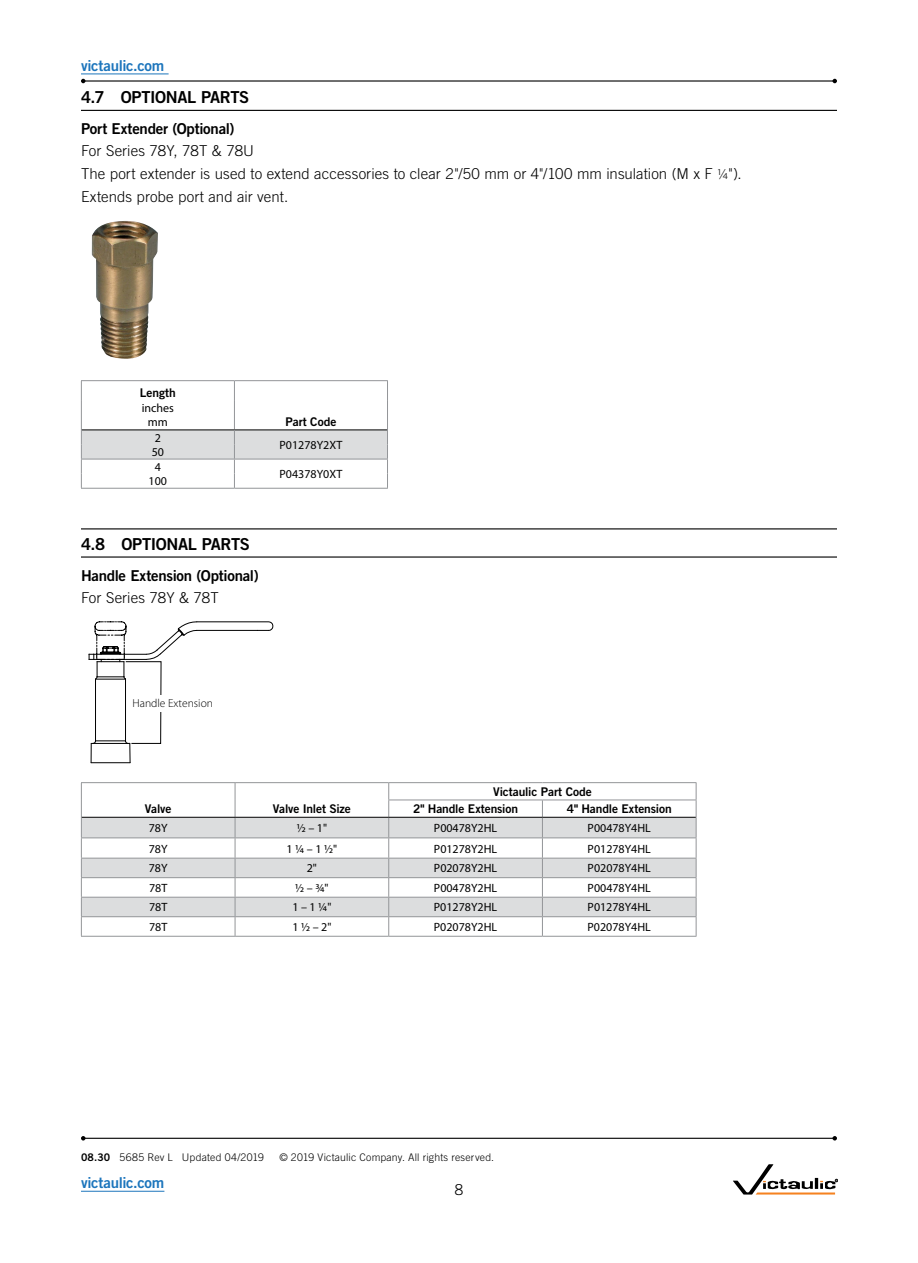
<style>
.page{position:relative;width:918px;height:1263px;background:#fff}
.page>*{position:absolute;margin:0;border:0;box-sizing:border-box;transform-origin:0 0}
.t1{font:16.5px "Trade Gothic LT Std Bd 2";letter-spacing:-.02em;color:#000}
.t2{font:300 15px/22.8px "Trade Gothic LT Std";letter-spacing:.005em;color:#000}
.t3{font:15px "Trade Gothic LT Std Bd 2";letter-spacing:-.015em;color:#000}
.t4{font:15px "Trade Gothic LT Std Bd 2";letter-spacing:-.02em;color:#1c75bc}
.t5{font:12px/13.5px "Myriad Pro";color:#000;text-align:center}
.t6{font:12px/17.2px "Trade Gothic LT Std Bd 2";letter-spacing:-.01em;color:#000}
.t7{font:300 11.55px "Myriad Pro";color:#000}
.t8{font:300 10.5px "Trade Gothic LT Std";letter-spacing:.02em;color:#000}
.s1{font-family:"Myriad Pro"}
.s2{font-family:"Trade Gothic LT Std Bd 2";font-weight:400}
</style>
<div class="page">
<hr style="left:81px;top:1191px;width:83px;height:1px;background:#1c75bc">
<hr style="left:83px;top:80px;width:752px;height:2px;background:#000">
<svg style="left:81px;top:79px;width:5px;height:4px"></svg>
<svg style="left:832px;top:79px;width:5px;height:4px"></svg>
<hr style="left:81px;top:74px;width:88px;height:1px;background:#1c75bc">
<hr style="left:83px;top:1138px;width:752px;height:1px;background:#000">
<svg style="left:81px;top:1136px;width:5px;height:4px"></svg>
<svg style="left:832px;top:1136px;width:5px;height:4px"></svg>
<svg style="left:733px;top:1164px;width:105px;height:30px"></svg>
<hr style="left:81px;top:110px;width:756px;height:1px;background:#000">
<hr style="left:81px;top:528px;width:756px;height:1px;background:#000">
<hr style="left:81px;top:556px;width:756px;height:2px;background:#000">
<img style="left:92px;top:221px;width:66px;height:138px">
<hr style="left:81px;top:380px;width:153px;height:1px;background:#939598">
<hr style="left:234px;top:380px;width:154px;height:1px;background:#939598">
<hr style="left:81px;top:488px;width:153px;height:1px;background:#939598">
<hr style="left:234px;top:488px;width:154px;height:1px;background:#939598">
<svg style="left:81px;top:381px;width:307px;height:107px"></svg>
<hr style="left:81px;top:459px;width:153px;height:1px;background:#939598">
<hr style="left:234px;top:459px;width:154px;height:1px;background:#939598">
<svg style="left:89px;top:621px;width:184px;height:142px"></svg>
<div style="left:154px;top:695px;width:12px;height:17px;background:#fff"></div>
<svg style="left:82px;top:818px;width:614px;height:98px;fill:#dcddde"></svg>
<hr style="left:81px;top:877px;width:154px;height:1px;background:#939598">
<hr style="left:235px;top:877px;width:154px;height:1px;background:#939598">
<hr style="left:389px;top:877px;width:153px;height:1px;background:#939598">
<hr style="left:542px;top:877px;width:155px;height:1px;background:#939598">
<hr style="left:81px;top:897px;width:154px;height:1px;background:#939598">
<hr style="left:235px;top:897px;width:154px;height:1px;background:#939598">
<hr style="left:389px;top:897px;width:153px;height:1px;background:#939598">
<hr style="left:542px;top:897px;width:155px;height:1px;background:#939598">
<hr style="left:81px;top:916px;width:154px;height:1px;background:#939598">
<hr style="left:235px;top:916px;width:154px;height:1px;background:#939598">
<hr style="left:389px;top:916px;width:153px;height:1px;background:#939598">
<hr style="left:542px;top:916px;width:155px;height:1px;background:#939598">
<hr style="left:81px;top:936px;width:154px;height:1px;background:#939598">
<hr style="left:235px;top:936px;width:154px;height:1px;background:#939598">
<hr style="left:389px;top:936px;width:153px;height:1px;background:#939598">
<hr style="left:542px;top:936px;width:155px;height:1px;background:#939598">
<hr style="left:81px;top:858px;width:154px;height:1px;background:#939598">
<hr style="left:235px;top:858px;width:154px;height:1px;background:#939598">
<hr style="left:389px;top:858px;width:153px;height:1px;background:#939598">
<hr style="left:542px;top:858px;width:155px;height:1px;background:#939598">
<hr style="left:81px;top:837px;width:154px;height:1px;background:#939598">
<hr style="left:235px;top:837px;width:154px;height:1px;background:#939598">
<hr style="left:389px;top:837px;width:153px;height:1px;background:#939598">
<hr style="left:542px;top:837px;width:155px;height:1px;background:#939598">
<hr style="left:81px;top:782px;width:154px;height:1px;background:#939598">
<hr style="left:235px;top:782px;width:154px;height:1px;background:#939598">
<hr style="left:389px;top:782px;width:153px;height:1px;background:#939598">
<hr style="left:542px;top:782px;width:155px;height:1px;background:#939598">
<svg style="left:81px;top:783px;width:1px;height:153px"></svg>
<svg style="left:235px;top:783px;width:1px;height:153px"></svg>
<hr style="left:388px;top:799px;width:154px;height:1px;background:#939598">
<svg style="left:388px;top:783px;width:1px;height:153px"></svg>
<hr style="left:542px;top:799px;width:155px;height:1px;background:#939598">
<svg style="left:542px;top:800px;width:1px;height:136px"></svg>
<svg style="left:696px;top:783px;width:1px;height:153px"></svg>
<hr style="left:82px;top:817px;width:153px;height:1px;background:#000">
<hr style="left:235px;top:817px;width:154px;height:1px;background:#000">
<hr style="left:389px;top:817px;width:153px;height:1px;background:#000">
<hr style="left:542px;top:817px;width:154px;height:1px;background:#000">
<p class="t4" style="left:81px;top:56px;width:85px">victaulic.com</p>
<h1 class="t1" style="left:81px;top:87px;width:170px">4.7 OPTIONAL PARTS</h1>
<p class="t3" style="left:81px;top:119px;width:155px">Port Extender (Optional)</p>
<p class="t2" style="left:81px;top:139px;width:662px">For Series 78Y, 78T &amp; 78U<br>The port extender is used to extend accessories to clear 2"/50 mm or 4"/100 mm insulation (M x F <span class="s1">1/4</span>").<br>Extends probe port and air vent.</p>
<p class="t6" style="left:140px;top:383px;width:37px">Length</p>
<p class="t5" style="left:142px;top:401px;width:34px">inches mm</p>
<p class="t5" style="left:155px;top:431px;width:8px">2</p>
<p class="t5" style="left:152px;top:444px;width:14px;line-height:15px;text-align:left">50<br>4</p>
<p class="t5" style="left:149px;top:474px;width:20px">100</p>
<h1 class="t1" style="left:81px;top:534px;width:171px">4.8 OPTIONAL PARTS</h1>
<p class="t3" style="left:81px;top:566px;width:179px">Handle Extension (Optional)</p>
<p class="t2" style="left:81px;top:586px;width:139px">For Series 78Y &amp; 78T</p>
<p class="t6" style="left:286px;top:412px;width:52px">Part Code</p>
<p class="t5" style="left:280px;top:438px;width:64px">P01278Y2XT</p>
<p class="t5" style="left:280px;top:467px;width:64px">P04378Y0XT</p>
<p class="t7" style="left:132px;top:697px;width:82px">Handle Extension</p>
<p class="t6" style="left:145px;top:800px;width:28px">Valve</p>
<p class="t6" style="left:273px;top:800px;width:80px">Valve Inlet Size</p>
<p class="t6" style="left:413px;top:782px;width:180px;text-indent:80px">Victaulic Part Code<br>2" Handle Extension</p>
<p class="t6" style="left:567px;top:800px;width:106px">4" Handle Extension</p>
<p class="t5" style="left:149px;top:821px;width:20px">78Y</p>
<p class="t5" style="left:297px;top:821px;width:32px">½ – 1"</p>
<p class="t5" style="left:434px;top:821px;width:65px">P00478Y2HL</p>
<p class="t5" style="left:588px;top:821px;width:65px">P00478Y4HL</p>
<p class="t5" style="left:149px;top:841px;width:20px">78Y</p>
<p class="t5" style="left:287px;top:841px;width:52px">1 ¼ – 1 ½"</p>
<p class="t5" style="left:434px;top:841px;width:65px">P01278Y2HL</p>
<p class="t5" style="left:588px;top:841px;width:65px">P01278Y4HL</p>
<p class="t5" style="left:149px;top:861px;width:20px">78Y</p>
<p class="t5" style="left:307px;top:861px;width:12px">2"</p>
<p class="t5" style="left:434px;top:861px;width:65px">P02078Y2HL</p>
<p class="t5" style="left:588px;top:861px;width:65px">P02078Y4HL</p>
<p class="t5" style="left:149px;top:881px;width:20px">78T</p>
<p class="t5" style="left:295px;top:881px;width:35px">½ – ¾"</p>
<p class="t5" style="left:434px;top:881px;width:65px">P00478Y2HL</p>
<p class="t5" style="left:588px;top:881px;width:65px">P00478Y4HL</p>
<p class="t5" style="left:149px;top:900px;width:20px">78T</p>
<p class="t5" style="left:292px;top:900px;width:41px">1 – 1 ¼"</p>
<p class="t5" style="left:434px;top:900px;width:65px">P01278Y2HL</p>
<p class="t5" style="left:588px;top:900px;width:65px">P01278Y4HL</p>
<p class="t5" style="left:149px;top:920px;width:20px">78T</p>
<p class="t5" style="left:292px;top:920px;width:41px">1 ½ – 2"</p>
<p class="t5" style="left:434px;top:920px;width:65px">P02078Y2HL</p>
<p class="t5" style="left:588px;top:920px;width:65px">P02078Y4HL</p>
<p class="t8" style="left:81px;top:1151px;width:185px"><span class="s2">08.30</span> 5685 Rev L Updated 04/2019</p>
<p class="t8" style="left:279px;top:1151px;width:216px">© 2019 Victaulic Company. All rights reserved.</p>
<p class="t4" style="left:81px;top:1173px;width:85px">victaulic.com</p>
<p class="t2" style="left:455px;top:1178px;width:10px">8</p>
</div>
